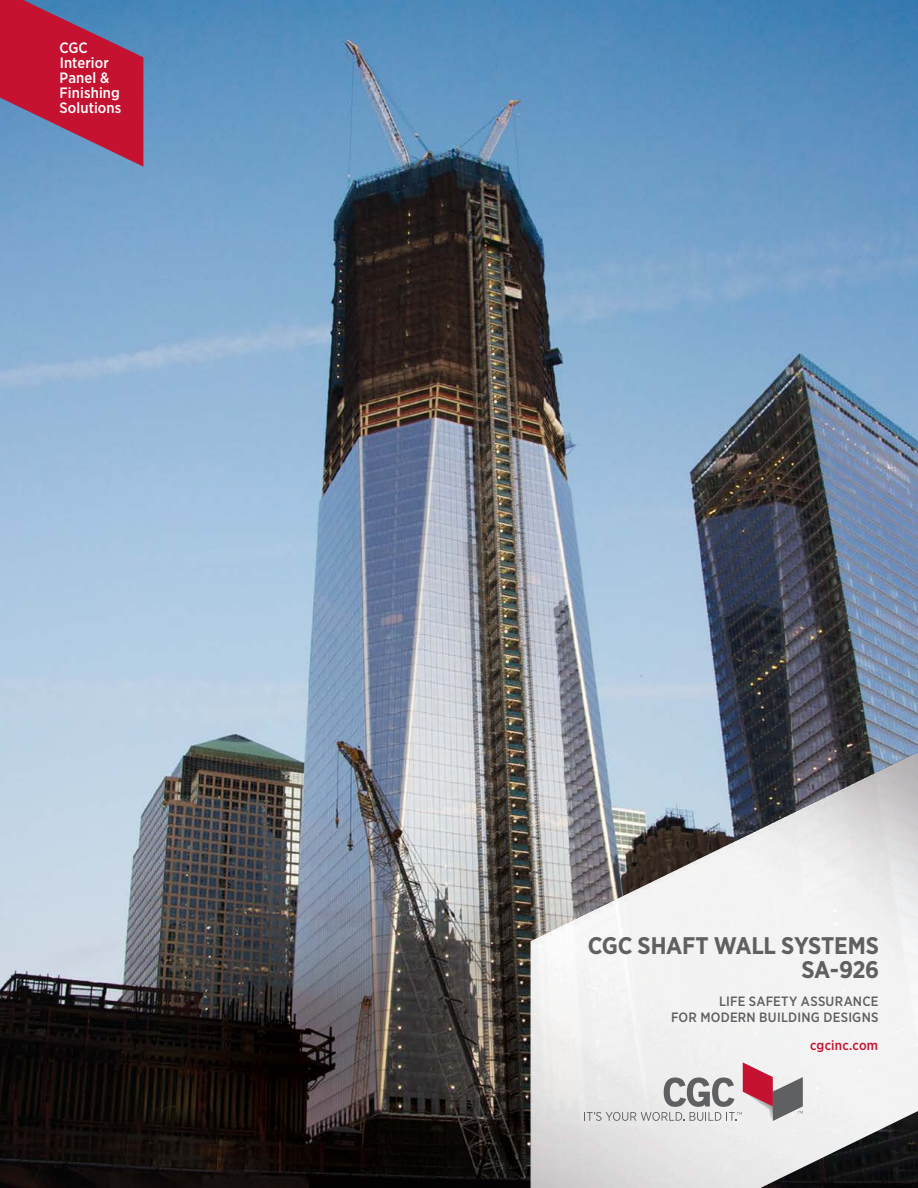
<style>
.page{position:relative;width:918px;height:1188px;background:#fff}
.page>*{position:absolute;margin:0;border:0;box-sizing:border-box;transform-origin:0 0}
.t1{font:700 24px/24px "Gotham Narrow";letter-spacing:-.01em;color:#5f6062;text-align:right}
.t2{font:500 15px/15px "Gotham Narrow";letter-spacing:.01em;color:#fff}
.t3{font:500 13.5px/16.2px "Gotham Narrow";letter-spacing:.015em;color:#5f6062;text-align:right}
.t4{font:500 13.5px "Gotham Narrow";letter-spacing:.01em;color:#c41230}
</style>
<div class="page">
<img style="left:0;top:0;width:918px;height:1188px">
<img style="left:531px;top:752px;width:387px;height:436px">
<svg style="left:584px;top:1062px;width:219px;height:59px"></svg>
<svg style="left:0;top:0;width:143px;height:167px;background:#9e3f63"></svg>
<p class="t2" style="left:59px;top:40px;width:64px">CGC<br>Interior<br>Panel &amp;<br>Finishing<br>Solutions</p>
<h1 class="t1" style="left:588px;top:933px;width:293px">CGC SHAFT WALL SYSTEMS<br>SA-926</h1>
<p class="t3" style="left:671px;top:993px;width:209px">LIFE SAFETY ASSURANCE<br>FOR MODERN BUILDING DESIGNS</p>
<p class="t4" style="left:810px;top:1037px;width:69px">cgcinc.com</p>
</div>
